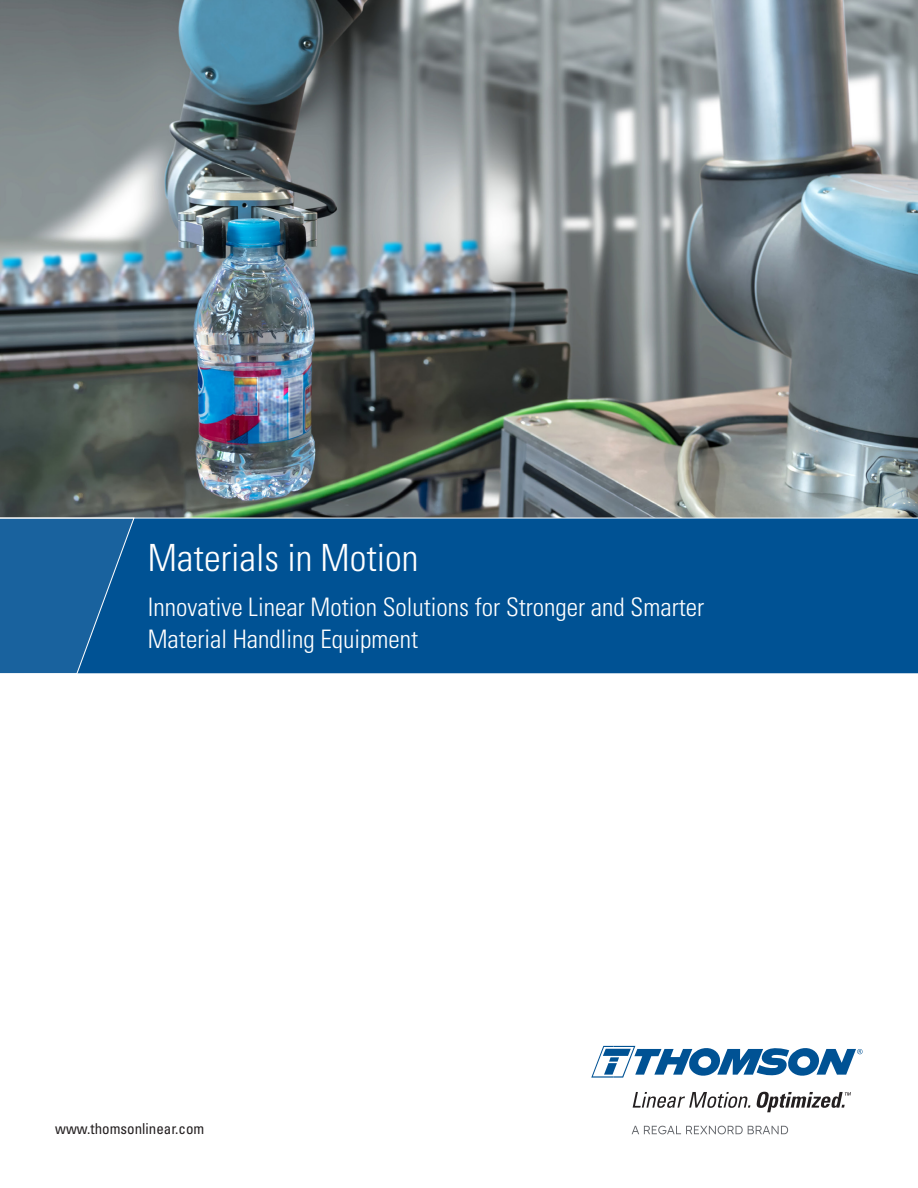
<style>
.page{position:relative;width:918px;height:1188px;background:#fff}
.page>*{position:absolute;margin:0;border:0;box-sizing:border-box;transform-origin:0 0}
.Brochure_Title{font:300 condensed 37.5px "Univers LT Std";color:#fff}
.Brochure_Title_Sub_head{font:300 condensed 25.5px/31.5px "Univers LT Std";color:#fff}
.Footer_Links_Left{font:condensed 15px "Univers LT Std";color:#231f20}
</style>
<div class="page">
<img style="left:0;top:0;width:918px;height:518px">
<svg style="left:632px;top:1126px;width:156px;height:8px"></svg>
<svg style="left:633px;top:1092px;width:117px;height:16px"></svg>
<svg style="left:591px;top:1046px;width:272px;height:32px"></svg>
<svg style="left:756px;top:1092px;width:95px;height:20px"></svg>
<div style="left:135px;top:518px;width:783px;height:156px;background:#005294"></div>
<svg style="left:0;top:517px;width:135px;height:157px;background:#19629e"></svg>
<p class="Brochure_Title" style="left:148px;top:536px;width:272px">Materials in Motion</p>
<p class="Brochure_Title_Sub_head" style="left:148px;top:592px;width:558px">Innovative Linear Motion Solutions for Stronger and Smarter<br>Material Handling Equipment</p>
<p class="Footer_Links_Left" style="left:55px;top:1119px;width:151px">www.thomsonlinear.com</p>
</div>
